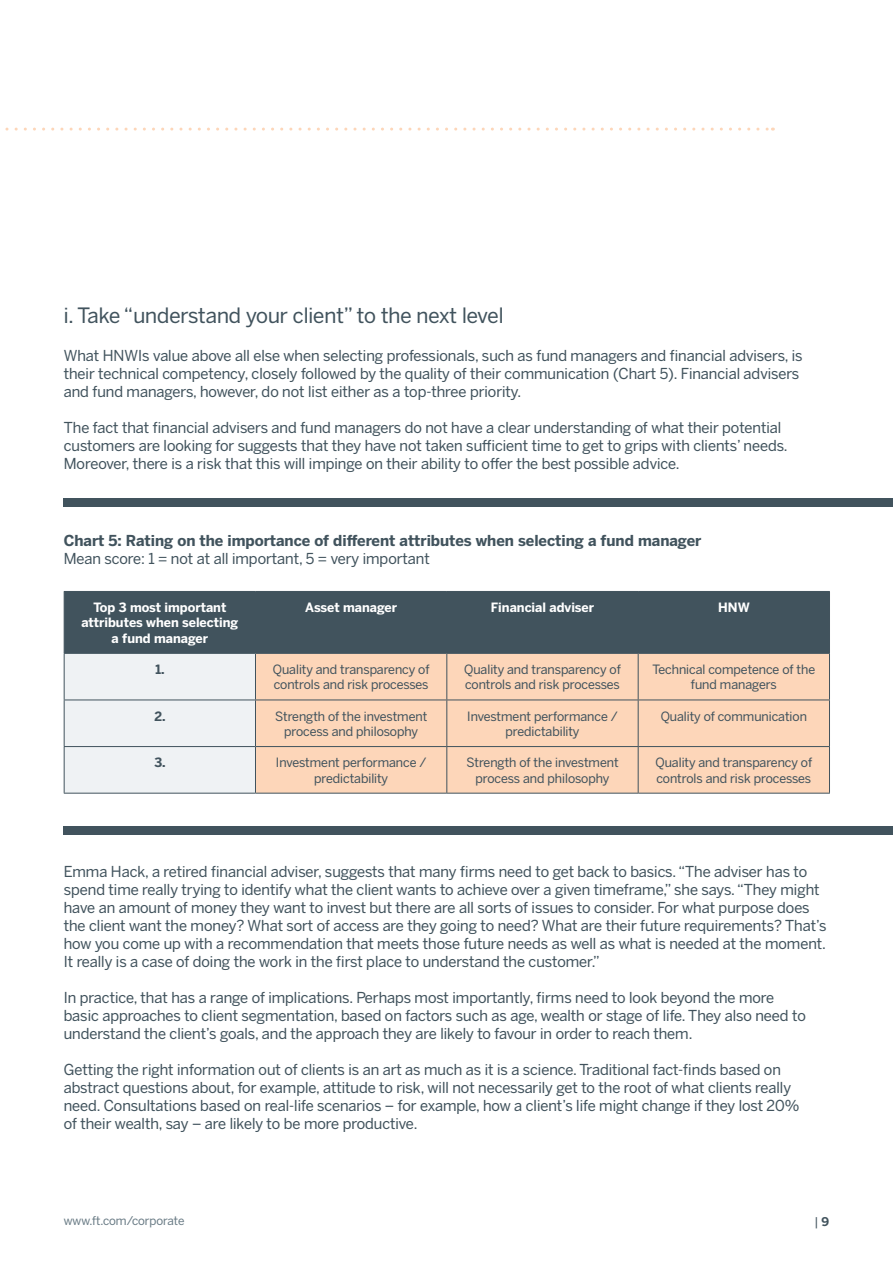
<style>
.page{position:relative;width:893px;height:1263px;background:#fff}
.page>*{position:absolute;margin:0;border:0;box-sizing:border-box;transform-origin:0 0}
.t1{font:21px "Benton Sans";color:#41535d}
.t2{font:15px/18px "Benton Sans";color:#41535d}
.t3{font:700 15px "Benton Sans";color:#41535d}
.t4{font:12.75px/15.3px "Benton Sans";color:#41535d;text-align:center}
.t5{font:700 12.75px/15.3px "Benton Sans";color:#fff;text-align:center}
.t6{font:700 12.75px "Benton Sans";color:#41535d}
.t7{font:12px "Benton Sans";color:#697b85}
.t8{font:12px "Benton Sans";color:#41535d}
.s1{font-weight:700}
</style>
<div class="page">
<svg style="left:5px;top:128px;width:768px;height:3px"></svg>
<div style="left:64px;top:827px;width:829px;height:8px;background:#41535d"></div>
<div style="left:64px;top:498px;width:829px;height:8px;background:#41535d"></div>
<div style="left:65px;top:592px;width:764px;height:61px;background:#41535d"></div>
<div style="left:65px;top:654px;width:190px;height:139px;background:#eff2f4"></div>
<div style="left:256px;top:654px;width:573px;height:139px;background:#fdd6b9"></div>
<hr style="left:64px;top:591px;width:191px;height:1px;background:#41535d">
<hr style="left:64px;top:592px;width:1px;height:61px;background:#41535d">
<hr style="left:255px;top:591px;width:192px;height:1px;background:#41535d">
<hr style="left:255px;top:592px;width:1px;height:61px;background:#41535d">
<hr style="left:447px;top:591px;width:191px;height:1px;background:#41535d">
<hr style="left:446px;top:592px;width:1px;height:61px;background:#41535d">
<hr style="left:638px;top:591px;width:192px;height:1px;background:#41535d">
<hr style="left:638px;top:592px;width:1px;height:61px;background:#41535d">
<hr style="left:829px;top:592px;width:1px;height:61px;background:#41535d">
<hr style="left:64px;top:653px;width:191px;height:1px;background:#41535d">
<hr style="left:64px;top:654px;width:1px;height:46px;background:#41535d">
<hr style="left:255px;top:653px;width:192px;height:1px;background:#41535d">
<hr style="left:255px;top:654px;width:1px;height:46px;background:#41535d">
<hr style="left:447px;top:653px;width:191px;height:1px;background:#41535d">
<hr style="left:446px;top:654px;width:1px;height:46px;background:#41535d">
<hr style="left:638px;top:653px;width:192px;height:1px;background:#41535d">
<hr style="left:638px;top:654px;width:1px;height:46px;background:#41535d">
<hr style="left:829px;top:654px;width:1px;height:46px;background:#41535d">
<hr style="left:64px;top:700px;width:191px;height:1px;background:#41535d">
<hr style="left:64px;top:700px;width:1px;height:46px;background:#41535d">
<hr style="left:255px;top:700px;width:192px;height:1px;background:#41535d">
<hr style="left:255px;top:700px;width:1px;height:46px;background:#41535d">
<hr style="left:447px;top:700px;width:191px;height:1px;background:#41535d">
<hr style="left:446px;top:700px;width:1px;height:46px;background:#41535d">
<hr style="left:638px;top:700px;width:192px;height:1px;background:#41535d">
<hr style="left:638px;top:700px;width:1px;height:46px;background:#41535d">
<hr style="left:829px;top:700px;width:1px;height:46px;background:#41535d">
<hr style="left:64px;top:746px;width:191px;height:1px;background:#41535d">
<hr style="left:64px;top:747px;width:1px;height:46px;background:#41535d">
<hr style="left:255px;top:746px;width:192px;height:1px;background:#41535d">
<hr style="left:255px;top:747px;width:1px;height:46px;background:#41535d">
<hr style="left:447px;top:746px;width:191px;height:1px;background:#41535d">
<hr style="left:446px;top:747px;width:1px;height:46px;background:#41535d">
<hr style="left:638px;top:746px;width:192px;height:1px;background:#41535d">
<hr style="left:638px;top:747px;width:1px;height:46px;background:#41535d">
<hr style="left:829px;top:747px;width:1px;height:46px;background:#41535d">
<hr style="left:64px;top:793px;width:191px;height:1px;background:#41535d">
<hr style="left:255px;top:793px;width:192px;height:1px;background:#41535d">
<hr style="left:447px;top:793px;width:191px;height:1px;background:#41535d">
<hr style="left:638px;top:793px;width:192px;height:1px;background:#41535d">
<h1 class="t1" style="left:64px;top:303px;width:441px">i. Take “understand your client” to the next level</h1>
<p class="t2" style="left:64px;top:346px;width:740px">What HNWIs value above all else when selecting professionals, such as fund managers and financial advisers, is their technical competency, closely followed by the quality of their communication (Chart 5). Financial advisers and fund managers, however, do not list either as a top-three priority.</p>
<p class="t2" style="left:64px;top:418px;width:725px">The fact that financial advisers and fund managers do not have a clear understanding of what their potential customers are looking for suggests that they have not taken sufficient time to get to grips with clients’ needs.<br>Moreover, there is a risk that this will impinge on their ability to offer the best possible advice.</p>
<p class="t3" style="left:64px;top:531px;width:639px">Chart 5: Rating on the importance of different attributes when selecting a fund manager</p>
<p class="t2" style="left:64px;top:549px;width:367px">Mean score: 1 = not at all important, 5 = very important</p>
<p class="t5" style="left:81px;top:600px;width:158px">Top 3 most important attributes when selecting a fund manager</p>
<p class="t5" style="left:305px;top:600px;width:93px">Asset manager</p>
<p class="t5" style="left:491px;top:600px;width:105px">Financial adviser</p>
<p class="t5" style="left:718px;top:600px;width:33px">HNW</p>
<p class="t6" style="left:155px;top:662px;width:11px">1.</p>
<p class="t4" style="left:273px;top:662px;width:158px;text-align:left">Quality and transparency of controls and risk processes</p>
<p class="t4" style="left:464px;top:662px;width:158px;text-align:left">Quality and transparency of controls and risk processes</p>
<p class="t4" style="left:652px;top:662px;width:164px">Technical competence of the fund managers</p>
<p class="t6" style="left:154px;top:708px;width:13px">2.</p>
<p class="t4" style="left:275px;top:708px;width:154px">Strength of the investment process and philosophy</p>
<p class="t4" style="left:467px;top:708px;width:152px">Investment performance / predictability</p>
<p class="t4" style="left:661px;top:708px;width:148px">Quality of communication</p>
<p class="t6" style="left:154px;top:755px;width:13px">3.</p>
<p class="t4" style="left:276px;top:755px;width:152px">Investment performance / predictability</p>
<p class="t4" style="left:466px;top:755px;width:154px">Strength of the investment process and philosophy</p>
<p class="t4" style="left:655px;top:755px;width:158px;text-align:left">Quality and transparency of controls and risk processes</p>
<p class="t2" style="left:64px;top:862px;width:764px">Emma Hack, a retired financial adviser, suggests that many firms need to get back to basics. “The adviser has to spend time really trying to identify what the client wants to achieve over a given timeframe,” she says. “They might have an amount of money they want to invest but there are all sorts of issues to consider. For what purpose does the client want the money? What sort of access are they going to need? What are their future requirements? That’s how you come up with a recommendation that meets those future needs as well as what is needed at the moment.<br>It really is a case of doing the work in the first place to understand the customer.”</p>
<p class="t2" style="left:64px;top:988px;width:743px">In practice, that has a range of implications. Perhaps most importantly, firms need to look beyond the more basic approaches to client segmentation, based on factors such as age, wealth or stage of life. They also need to understand the client’s goals, and the approach they are likely to favour in order to reach them.</p>
<p class="t2" style="left:64px;top:1060px;width:737px">Getting the right information out of clients is an art as much as it is a science. Traditional fact-finds based on abstract questions about, for example, attitude to risk, will not necessarily get to the root of what clients really need. Consultations based on real-life scenarios – for example, how a client’s life might change if they lost 20% of their wealth, say – are likely to be more productive.</p>
<p class="t7" style="left:64px;top:1214px;width:122px">www.ft.com/corporate</p>
<p class="t8" style="left:815px;top:1215px;width:16px">| <span class="s1">9</span></p>
</div>
